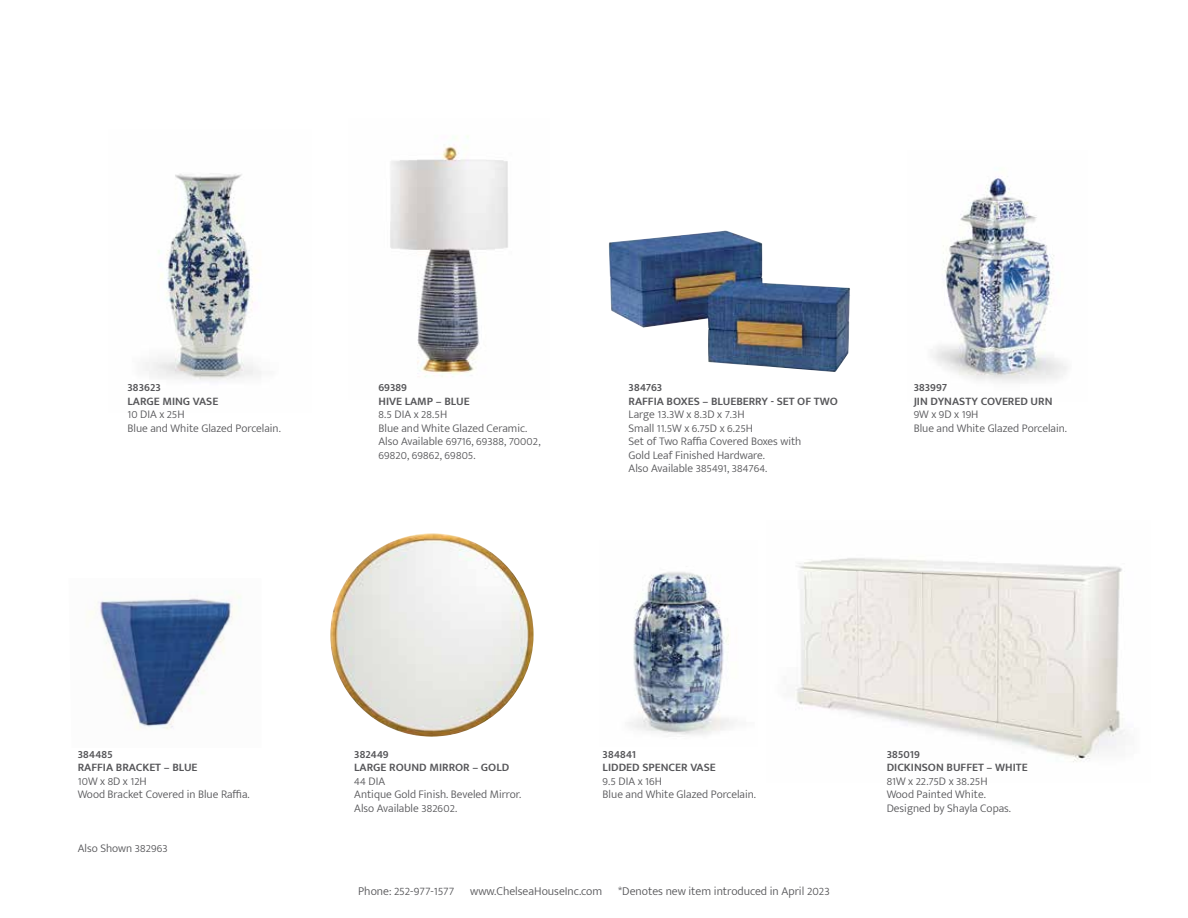
<style>
.page{position:relative;width:1188px;height:918px;background:#fff}
.page>*{position:absolute;margin:0;border:0;box-sizing:border-box;transform-origin:0 0}
.t1{font:300 12px "Mukta Mahee";color:#565659}
.t2{font:300 11.7px/13.5px "Mukta Mahee";color:#565659}
.t3{font:600 11.7px/13.5px "Mukta Mahee";color:#565659}
</style>
<div class="page">
<img style="left:793px;top:558px;width:333px;height:204px">
<img style="left:89px;top:595px;width:152px;height:135px">
<img style="left:932px;top:176px;width:135px;height:207px">
<img style="left:629px;top:572px;width:105px;height:163px">
<img style="left:609px;top:231px;width:241px;height:141px">
<img style="left:145px;top:173px;width:116px;height:207px">
<img style="left:390px;top:135px;width:118px;height:242px">
<img style="left:330px;top:533px;width:204px;height:204px;border-radius:102px">
<p class="t3" style="left:127px;top:380px;width:92px">383623<br>LARGE MING VASE</p>
<p class="t2" style="left:127px;top:407px;width:155px">10 DIA x 25H<br>Blue and White Glazed Porcelain.</p>
<p class="t3" style="left:379px;top:380px;width:93px">69389<br>HIVE LAMP – BLUE</p>
<p class="t2" style="left:379px;top:407px;width:164px">8.5 DIA x 28.5H<br>Blue and White Glazed Ceramic.<br>Also Available 69716, 69388, 70002,<br>69820, 69862, 69805.</p>
<p class="t3" style="left:629px;top:380px;width:211px">384763<br>RAFFIA BOXES – BLUEBERRY - SET OF TWO</p>
<p class="t2" style="left:629px;top:407px;width:174px">Large 13.3W x 8.3D x 7.3H<br>Small 11.5W x 6.75D x 6.25H<br>Set of Two Raffia Covered Boxes with<br>Gold Leaf Finished Hardware.<br>Also Available 385491, 384764.</p>
<p class="t3" style="left:914px;top:380px;width:140px">383997<br>JIN DYNASTY COVERED URN</p>
<p class="t2" style="left:914px;top:407px;width:155px">9W x 9D x 19H<br>Blue and White Glazed Porcelain.</p>
<p class="t3" style="left:78px;top:747px;width:121px">384485<br>RAFFIA BRACKET – BLUE</p>
<p class="t2" style="left:78px;top:774px;width:173px">10W x 8D x 12H<br>Wood Bracket Covered in Blue Raffia.</p>
<p class="t2" style="left:78px;top:842px;width:91px">Also Shown 382963</p>
<p class="t3" style="left:354px;top:747px;width:157px">382449<br>LARGE ROUND MIRROR – GOLD</p>
<p class="t2" style="left:354px;top:774px;width:169px">44 DIA<br>Antique Gold Finish. Beveled Mirror.<br>Also Available 382602.</p>
<p class="t3" style="left:603px;top:747px;width:115px">384841<br>LIDDED SPENCER VASE</p>
<p class="t2" style="left:603px;top:774px;width:155px">9.5 DIA x 16H<br>Blue and White Glazed Porcelain.</p>
<p class="t1" style="left:358px;top:884px;width:98px">Phone: 252-977-1577</p>
<p class="t1" style="left:470px;top:884px;width:134px">www.ChelseaHouseInc.com</p>
<p class="t1" style="left:618px;top:884px;width:213px">*Denotes new item introduced in April 2023</p>
<p class="t3" style="left:887px;top:747px;width:142px">385019<br>DICKINSON BUFFET – WHITE</p>
<p class="t2" style="left:887px;top:774px;width:126px">81W x 22.75D x 38.25H<br>Wood Painted White.<br>Designed by Shayla Copas.</p>
</div>
